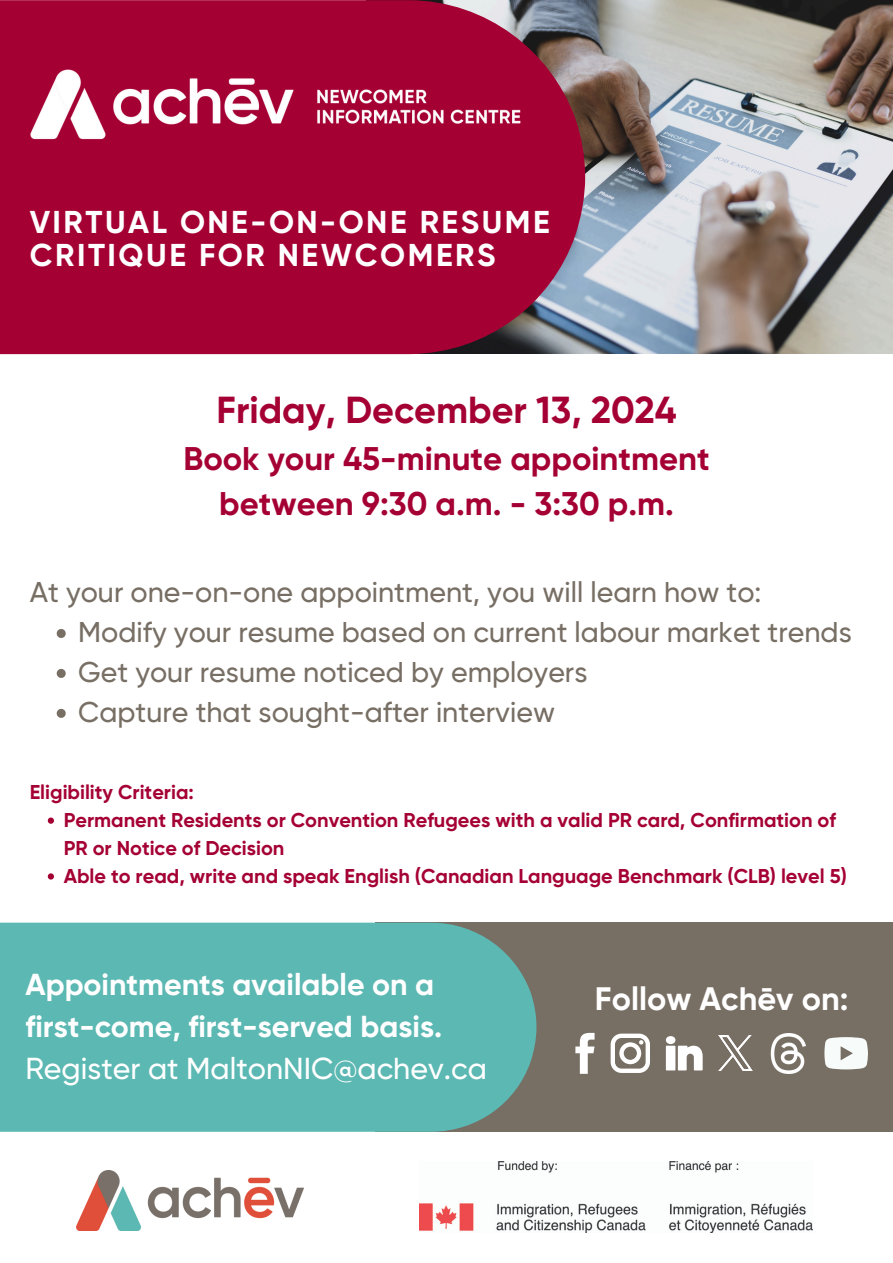
<style>
.page{position:relative;width:893px;height:1263px;background:#fff}
.page>*{position:absolute;margin:0;border:0;box-sizing:border-box;transform-origin:0 0}
.t1{font:700 37.58px "Gilroy";color:#a50034}
.t2{font:700 32.78px/45.6px "Gilroy";color:#a50034;text-align:center}
.t3{font:700 32.47px "Gilroy";color:#fff}
.t4{font:700 31.58px/32.5px "Gilroy";letter-spacing:.08em;color:#fff}
.t5{font:700 30.3px/42.2px "Gilroy";color:#fff}
.t6{font:500 28.58px "Gilroy";color:#776e64}
.t7{font:700 19.95px/27.9px "Gilroy";color:#a50034}
.s1{font-weight:500}
</style>
<div class="page">
<img style="left:585px;top:0;width:308px;height:354px">
<svg style="left:0;top:0;width:585px;height:354px;background:#9f0e3d"></svg>
<img style="left:419px;top:1161px;width:393px;height:71px">
<img style="left:76px;top:1170px;width:228px;height:60px">
<img style="left:22px;top:11px;width:512px;height:193px">
<div style="left:375px;top:922px;width:518px;height:210px;background:#776e64"></div>
<svg style="left:575px;top:1033px;width:19px;height:41px"></svg>
<svg style="left:610px;top:1033px;width:40px;height:40px"></svg>
<svg style="left:666px;top:1036px;width:36px;height:34px"></svg>
<img style="left:719px;top:1036px;width:33px;height:34px">
<img style="left:770px;top:1033px;width:36px;height:40px">
<svg style="left:824px;top:1037px;width:43px;height:32px"></svg>
<div style="left:0;top:923px;width:536px;height:209px;background:#5cb8b2"></div>
<svg style="left:57px;top:629px;width:9px;height:9px"></svg>
<svg style="left:57px;top:669px;width:9px;height:9px"></svg>
<svg style="left:57px;top:709px;width:9px;height:9px"></svg>
<svg style="left:48px;top:817px;width:6px;height:7px"></svg>
<svg style="left:48px;top:873px;width:6px;height:6px"></svg>
<p class="t4" style="left:30px;top:206px;width:521px">VIRTUAL ONE-ON-ONE RESUME<br>CRITIQUE FOR NEWCOMERS</p>
<h5 class="t1" style="left:216px;top:387px;width:462px">Friday, December 13, 2024</h5>
<h5 class="t2" style="left:183px;top:436px;width:527px">Book your 45-minute appointment between 9:30 a.m. - 3:30 p.m.</h5>
<p class="t6" style="left:30px;top:575px;width:733px">At your one-on-one appointment, you will learn how to:</p>
<p class="t6" style="left:78px;top:615px;width:775px">Modify your resume based on current labour market trends</p>
<h2 class="t6" style="left:78px;top:655px;width:510px">Get your resume noticed by employers</h2>
<p class="t6" style="left:78px;top:695px;width:478px">Capture that sought-after interview</p>
<p class="t7" style="left:30px;top:778px;width:166px">Eligibility Criteria:</p>
<p class="t7" style="left:64px;top:806px;width:774px">Permanent Residents or Convention Refugees with a valid PR card, Confirmation of<br>PR or Notice of Decision</p>
<p class="t7" style="left:64px;top:862px;width:784px">Able to read, write and speak English (Canadian Language Benchmark (CLB) level 5)</p>
<p class="t5" style="left:25px;top:963px;width:463px">Appointments available on a first-come, first-served basis.<br><span class="s1">Register at MaltonNIC@achev.ca</span></p>
<p class="t3" style="left:595px;top:979px;width:255px">Follow Achēv on:</p>
</div>
